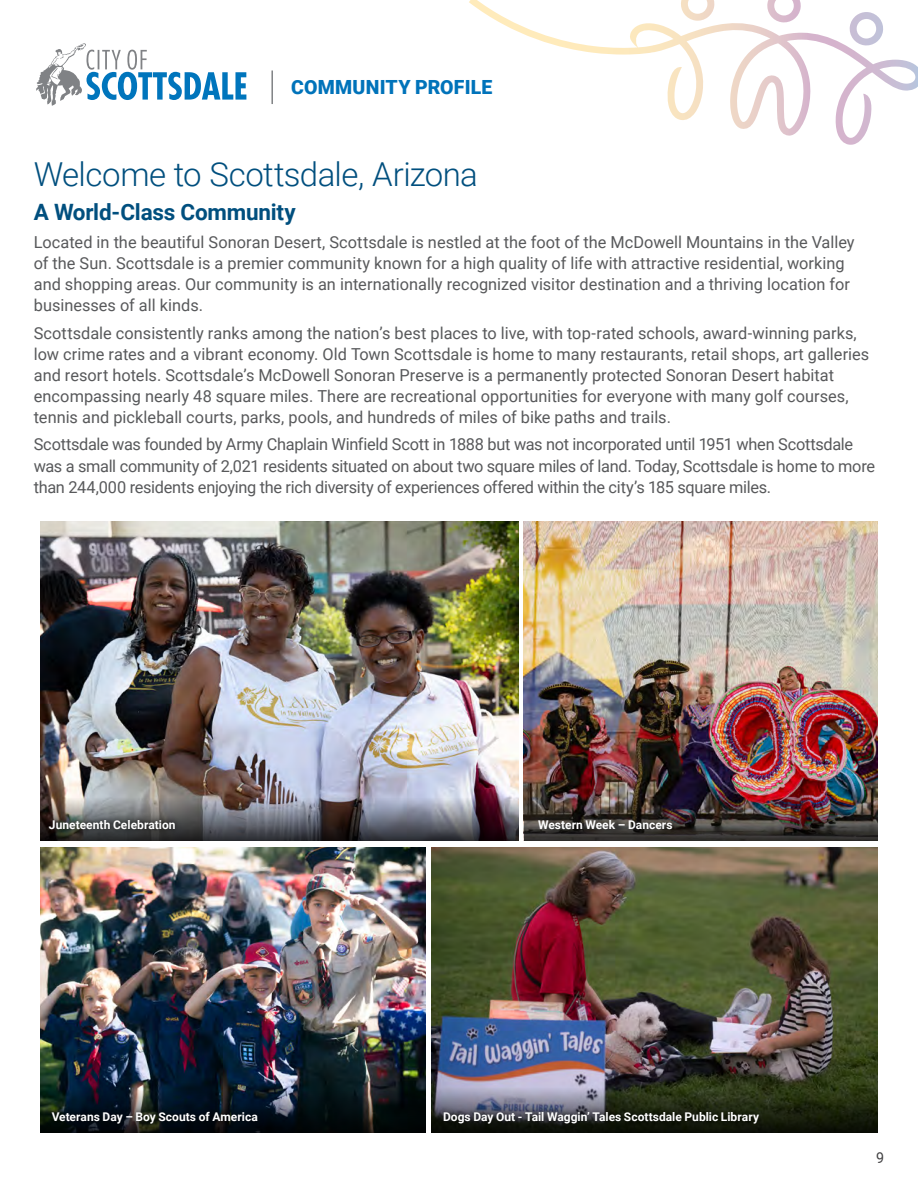
<style>
.page{position:relative;width:918px;height:1188px;background:#fff}
.page>*{position:absolute;margin:0;border:0;box-sizing:border-box;transform-origin:0 0}
.t1{font:300 33px "Roboto";letter-spacing:-.015em;color:#004f7e}
.t2{font:700 22.5px "Roboto";letter-spacing:-.01em;color:#004f7e}
.t3{font:900 19.5px "Roboto";letter-spacing:.01em;color:#0073ba}
.t4{font:16.5px/21px "Roboto";color:#58595b}
.t5{font:16.5px/21px "Roboto";letter-spacing:-.02em;color:#58595b}
.t6{font:15px "Roboto";color:#414042;scale:.95 1}
.t7{font:700 12px "Roboto";color:#fff}
</style>
<div class="page">
<img style="left:431px;top:848px;width:446px;height:209px">
<img style="left:40px;top:848px;width:386px;height:213px">
<img style="left:40px;top:1061px;width:386px;height:72px">
<img style="left:431px;top:1057px;width:446px;height:76px">
<img style="left:524px;top:521px;width:353px;height:248px">
<img style="left:40px;top:521px;width:478px;height:248px">
<img style="left:40px;top:769px;width:478px;height:72px">
<img style="left:524px;top:769px;width:353px;height:72px">
<svg style="left:437px;top:1106px;width:329px;height:24px;background:#212521"></svg>
<svg style="left:43px;top:813px;width:139px;height:23px;background:#434442"></svg>
<svg style="left:36px;top:43px;width:210px;height:63px"></svg>
<hr style="left:271px;top:70px;width:2px;height:34px;background:#808285">
<svg style="left:469px;top:0;width:449px;height:145px"></svg>
<svg style="left:539px;top:813px;width:147px;height:23px;background:#322e2b"></svg>
<svg style="left:45px;top:1106px;width:219px;height:24px;background:#091116"></svg>
<p class="t3" style="left:291px;top:73px;width:203px">COMMUNITY PROFILE</p>
<h1 class="t1" style="left:34px;top:152px;width:446px">Welcome to Scottsdale, Arizona</h1>
<h2 class="t2" style="left:34px;top:196px;width:263px">A World-Class Community</h2>
<p class="t4" style="left:34px;top:231px;width:822px">Located in the beautiful Sonoran Desert, Scottsdale is nestled at the foot of the McDowell Mountains in the Valley of the Sun. Scottsdale is a premier community known for a high quality of life with attractive residential, working and shopping areas. Our community is an internationally recognized visitor destination and a thriving location for businesses of all kinds.</p>
<p class="t4" style="left:34px;top:322px;width:837px">Scottsdale consistently ranks among the nation’s best places to live, with top-rated schools, award-winning parks, low crime rates and a vibrant economy. Old Town Scottsdale is home to many restaurants, retail shops, art galleries and resort hotels. Scottsdale’s McDowell Sonoran Preserve is a permanently protected Sonoran Desert habitat encompassing nearly 48 square miles. There are recreational opportunities for everyone with many golf courses, tennis and pickleball courts, parks, pools, and hundreds of miles of bike paths and trails.</p>
<p class="t5" style="left:34px;top:434px;width:843px">Scottsdale was founded by Army Chaplain Winfield Scott in 1888 but was not incorporated until 1951 when Scottsdale was a small community of 2,021 residents situated on about two square miles of land. Today, Scottsdale is home to more than 244,000 residents enjoying the rich diversity of experiences offered within the city’s 185 square miles.</p>
<p class="t7" style="left:49px;top:816px;width:128px">Juneteenth Celebration</p>
<p class="t7" style="left:52px;top:1109px;width:208px">Veterans Day – Boy Scouts of America</p>
<p class="t7" style="left:538px;top:816px;width:136px">Western Week – Dancers</p>
<p class="t7" style="left:443px;top:1109px;width:318px">Dogs Day Out - Tail Waggin’ Tales Scottsdale Public Library</p>
<p class="t6" style="left:876px;top:1147px;width:10px">9</p>
</div>
